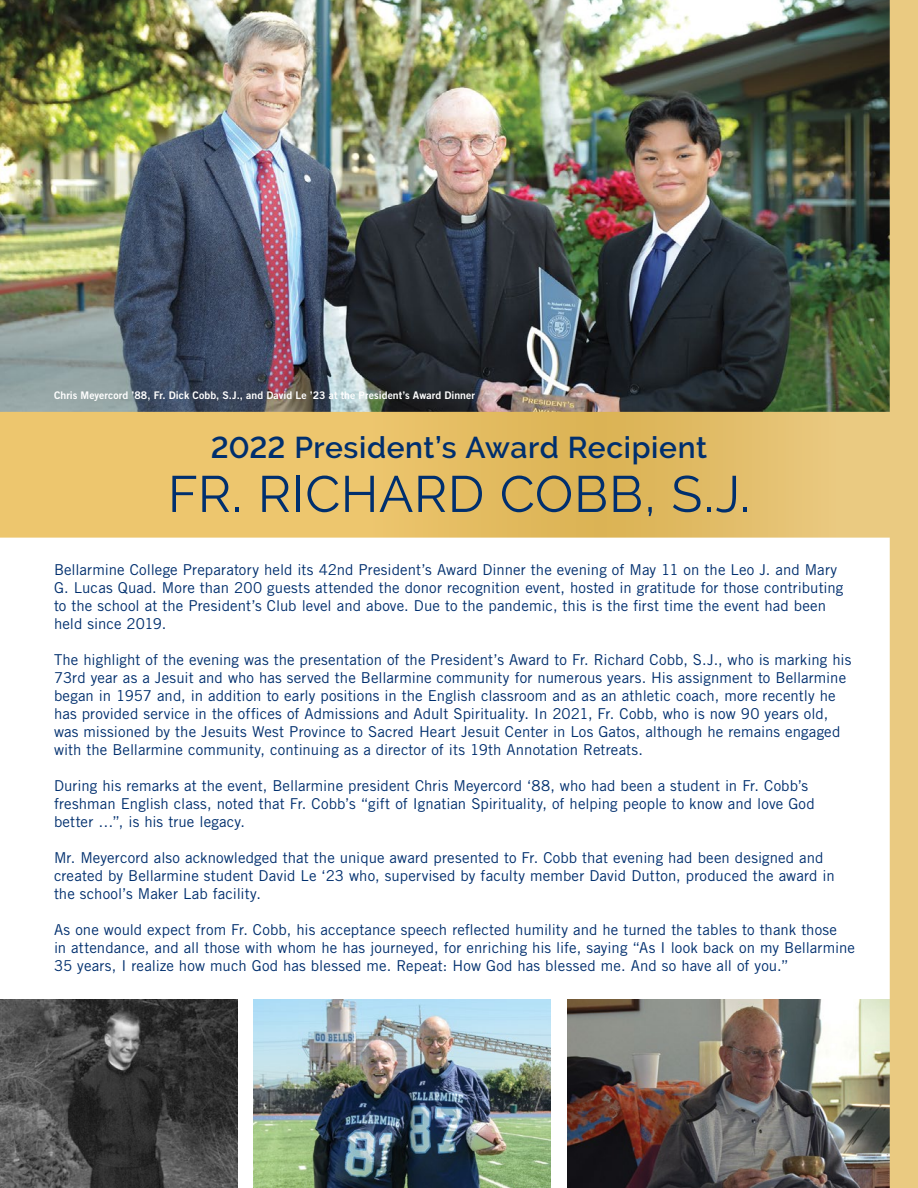
<style>
.page{position:relative;width:918px;height:1188px;background:#fff}
.page>*{position:absolute;margin:0;border:0;box-sizing:border-box;transform-origin:0 0}
.t1{font:51px "Raleway";letter-spacing:.01em;color:#002f6e}
.t2{font:600 30px "Raleway";letter-spacing:.015em;color:#002f6e}
.t3{font:15px/18px "Trade Gothic LT Std";letter-spacing:.005em;color:#002f6e}
.t4{font:10.5px "Trade Gothic LT Std Bd 2";letter-spacing:.005em;color:#fff}
</style>
<div class="page">
<img style="left:0;top:0;width:918px;height:1188px">
<p class="t4" style="left:54px;top:389px;width:422px">Chris Meyercord ’88, Fr. Dick Cobb, S.J., and David Le ’23 at the President’s Award Dinner</p>
<h2 class="t2" style="left:211px;top:430px;width:498px">2022 President’s Award Recipient</h2>
<h1 class="t1" style="left:168px;top:464px;width:584px">FR. RICHARD COBB, S.J.</h1>
<p class="t3" style="left:54px;top:560px;width:791px">Bellarmine College Preparatory held its 42nd President’s Award Dinner the evening of May 11 on the Leo J. and Mary G. Lucas Quad. More than 200 guests attended the donor recognition event, hosted in gratitude for those contributing to the school at the President’s Club level and above. Due to the pandemic, this is the first time the event had been held since 2019.</p>
<p class="t3" style="left:54px;top:650px;width:799px">The highlight of the evening was the presentation of the President’s Award to Fr. Richard Cobb, S.J., who is marking his 73rd year as a Jesuit and who has served the Bellarmine community for numerous years. His assignment to Bellarmine began in 1957 and, in addition to early positions in the English classroom and as an athletic coach, more recently he has provided service in the offices of Admissions and Adult Spirituality. In 2021, Fr. Cobb, who is now 90 years old, was missioned by the Jesuits West Province to Sacred Heart Jesuit Center in Los Gatos, although he remains engaged with the Bellarmine community, continuing as a director of its 19th Annotation Retreats.</p>
<p class="t3" style="left:54px;top:776px;width:762px">During his remarks at the event, Bellarmine president Chris Meyercord ‘88, who had been a student in Fr. Cobb’s freshman English class, noted that Fr. Cobb’s “gift of Ignatian Spirituality, of helping people to know and love God better …”, is his true legacy.</p>
<p class="t3" style="left:54px;top:848px;width:782px">Mr. Meyercord also acknowledged that the unique award presented to Fr. Cobb that evening had been designed and created by Bellarmine student David Le ‘23 who, supervised by faculty member David Dutton, produced the award in the school’s Maker Lab facility.</p>
<p class="t3" style="left:54px;top:920px;width:802px">As one would expect from Fr. Cobb, his acceptance speech reflected humility and he turned the tables to thank those<br>in attendance, and all those with whom he has journeyed, for enriching his life, saying “As I look back on my Bellarmine<br>35 years, I realize how much God has blessed me. Repeat: How God has blessed me. And so have all of you.”</p>
</div>
